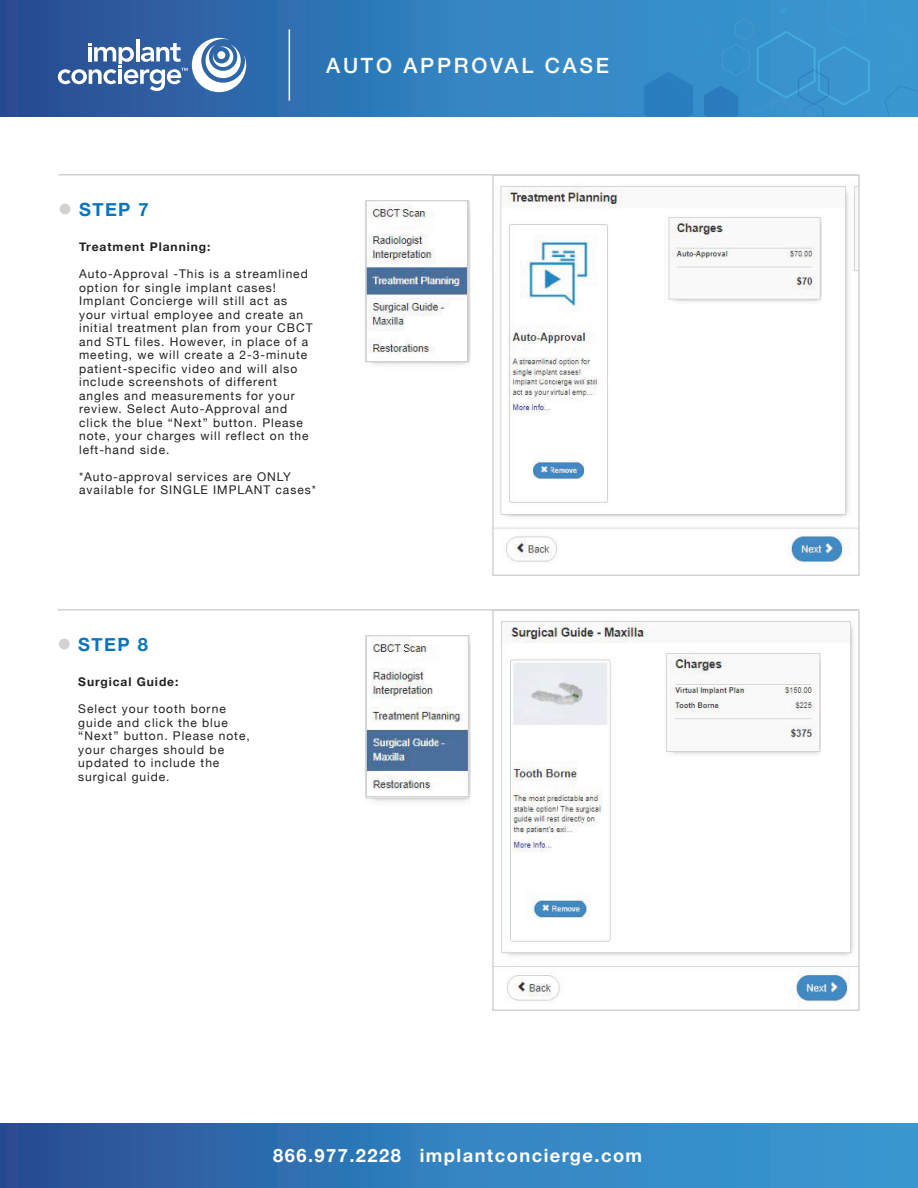
<style>
.page{position:relative;width:918px;height:1188px;background:#fff}
.page>*{position:absolute;margin:0;border:0;box-sizing:border-box;transform-origin:0 0}
.t1{font:500 21px "Helvetica Neue";letter-spacing:.13em;color:#fff}
.t2{font:700 18.3px "Helvetica Neue";letter-spacing:.08em;color:#fff}
.t3{font:700 18.3px "Helvetica Neue";letter-spacing:.08em;color:#0875bc}
.t4{font:12px/13.5px "Helvetica Neue";letter-spacing:.08em;color:#231f20}
.t5{font:700 12px "Helvetica Neue";letter-spacing:.08em;color:#231f20}
</style>
<div class="page">
<svg style="left:0;top:0;width:644px;height:116px;background:#3073b3"></svg>
<svg style="left:58px;top:38px;width:188px;height:54px"></svg>
<hr style="left:289px;top:29px;width:1px;height:72px;background:#fff">
<svg style="left:644px;top:0;width:274px;height:116px;background:#3691cb"></svg>
<div style="left:0;top:1124px;width:917px;height:64px;background:linear-gradient(to right,#295399,#3ba2da)"></div>
<hr style="left:58px;top:174px;width:800px;height:2px;background:#d1d2d4">
<div style="left:60px;top:204px;width:11px;height:10px;background:#d1d2d4;border-radius:50%"></div>
<hr style="left:58px;top:609px;width:800px;height:2px;background:#d1d2d4">
<div style="left:59px;top:639px;width:11px;height:11px;background:#d1d2d4;border-radius:50%"></div>
<img style="left:494px;top:183px;width:364px;height:381px">
<div style="left:492px;top:174px;width:368px;height:402px;border:1px solid #d1d2d4"></div>
<img style="left:365px;top:201px;width:105px;height:165px">
<div style="left:365px;top:200px;width:104px;height:162px;border:1px solid #d1d2d4"></div>
<img style="left:664px;top:216px;width:157px;height:88px">
<img style="left:494px;top:617px;width:364px;height:386px">
<div style="left:492px;top:609px;width:368px;height:402px;border:1px solid #d1d2d4"></div>
<img style="left:365px;top:636px;width:105px;height:166px">
<div style="left:365px;top:635px;width:104px;height:162px;border:1px solid #d1d2d4"></div>
<img style="left:664px;top:651px;width:157px;height:105px">
<h1 class="t1" style="left:326px;top:48px;width:284px">AUTO APPROVAL CASE</h1>
<h2 class="t3" style="left:79px;top:195px;width:71px">STEP 7</h2>
<p class="t5" style="left:79px;top:238px;width:133px">Treatment Planning:</p>
<p class="t4" style="left:79px;top:268px;width:235px">Auto-Approval -This is a streamlined option for single implant cases!<br>Implant Concierge will still act as your virtual employee and create an initial treatment plan from your CBCT and STL files. However, in place of a meeting, we will create a 2-3-minute patient-specific video and will also include screenshots of different angles and measurements for your review. Select Auto-Approval and click the blue “Next” button. Please note, your charges will reflect on the left-hand side.</p>
<p class="t4" style="left:79px;top:471px;width:238px">*Auto-approval services are ONLY available for SINGLE IMPLANT cases*</p>
<h2 class="t3" style="left:78px;top:630px;width:71px">STEP 8</h2>
<p class="t5" style="left:78px;top:673px;width:102px">Surgical Guide:</p>
<p class="t4" style="left:78px;top:703px;width:173px">Select your tooth borne guide and click the blue “Next” button. Please note, your charges should be updated to include the surgical guide.</p>
<h2 class="t2" style="left:273px;top:1141px;width:371px">866.977.2228 implantconcierge.com</h2>
</div>
